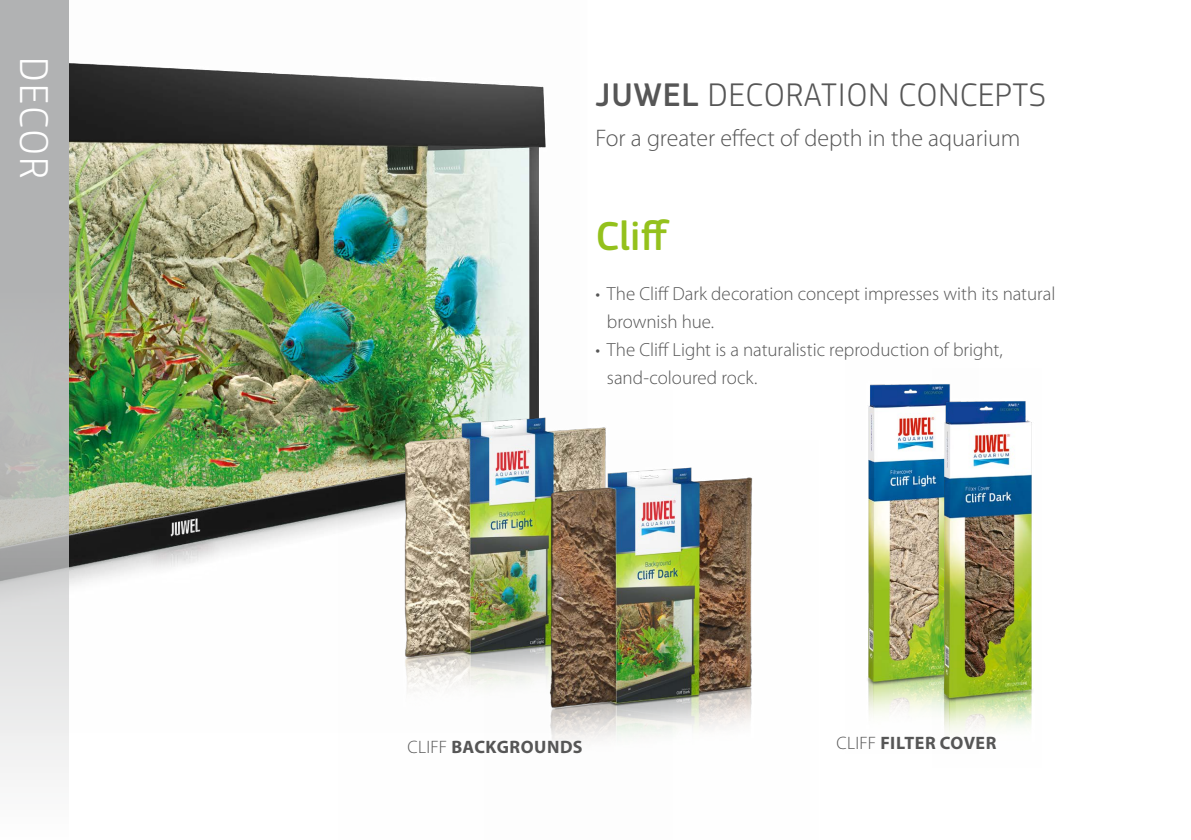
<style>
.page{position:relative;width:1191px;height:840px;background:#fff}
.page>*{position:absolute;margin:0;border:0;box-sizing:border-box;transform-origin:0 0}
.t1{font:500 42px "PF Square Sans Pro";color:#94c11c}
.t2{font:300 42px "PF Square Sans Pro";letter-spacing:.04em;color:#fff}
.t3{font:300 34px "PF Square Sans Pro";letter-spacing:.02em;color:#565656}
.t4{font:300 24px "Myriad Pro";color:#565656}
.t5{font:300 19px/28px "Myriad Pro";color:#565656}
.t6{font:700 18px "Myriad Pro";letter-spacing:.025em;color:#565656}
.s1{font-weight:500}
.s2{font-weight:300}
</style>
<div class="page">
<img style="left:68px;top:0;width:478px;height:732px">
<img style="left:338px;top:390px;width:268px;height:342px">
<img style="left:867px;top:384px;width:65px;height:333px">
<img style="left:932px;top:384px;width:101px;height:350px">
<img style="left:484px;top:440px;width:269px;height:304px">
<svg style="left:0;top:0;width:68px;height:773px;background:#c0c1c1"></svg>
<h1 class="t2" style="left:58px;top:57px;width:123px;rotate:90deg">DECOR</h1>
<h2 class="t3" style="left:596px;top:75px;width:452px"><span class="s1">JUWEL</span> DECORATION CONCEPTS</h2>
<p class="t4" style="left:595px;top:124px;width:426px">For a greater effect of depth in the aquarium</p>
<h1 class="t1" style="left:595px;top:212px;width:76px">Cliff</h1>
<p class="t5" style="left:607px;top:279px;width:450px;text-indent:-11px">• The Cliff Dark decoration concept impresses with its natural brownish hue.</p>
<p class="t5" style="left:607px;top:335px;width:397px;text-indent:-11px">• The Cliff Light is a naturalistic reproduction of bright, sand-coloured rock.</p>
<p class="t6" style="left:407px;top:734px;width:177px"><span class="s2">CLIFF</span> BACKGROUNDS</p>
<p class="t6" style="left:836px;top:731px;width:161px"><span class="s2">CLIFF</span> FILTER COVER</p>
</div>
